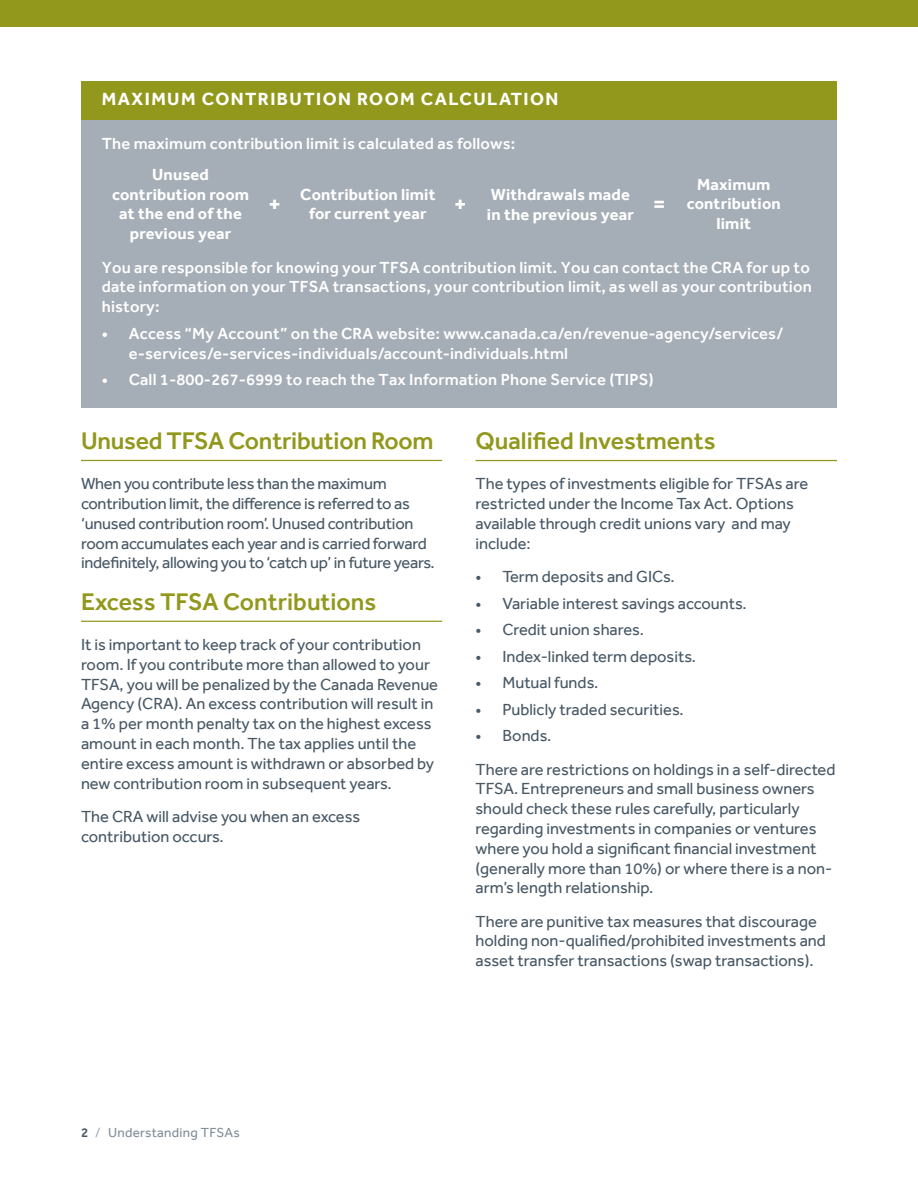
<style>
.page{position:relative;width:918px;height:1188px;background:#fff}
.page>*{position:absolute;margin:0;border:0;box-sizing:border-box;transform-origin:0 0}
.t1{font:500 24.75px "Effra";color:#92981b}
.t2{font:700 24px "Effra";color:#fff}
.t3{font:700 18.15px "Effra";letter-spacing:.08em;color:#fff}
.t4{font:16.5px/19.8px "Effra";color:#485865}
.t5{font:500 16.5px/19.8px "Effra";letter-spacing:.01em;color:#fff;text-align:justify}
.t6{font:700 16.5px/19.8px "Effra";letter-spacing:.01em;color:#fff;text-align:center}
.t7{font:13.5px "Effra";letter-spacing:.02em;color:#828e98}
.s1{font-weight:500;color:#485865}
.s2{color:#a5adb6}
</style>
<div class="page">
<div style="left:0;top:0;width:918px;height:27px;background:#92981b"></div>
<hr style="left:81px;top:460px;width:361px;height:1px;background:#92981b">
<hr style="left:81px;top:621px;width:361px;height:1px;background:#92981b">
<div style="left:81px;top:81px;width:756px;height:39px;background:#92981b"></div>
<div style="left:81px;top:120px;width:756px;height:287px;background:#a5adb6"></div>
<hr style="left:476px;top:460px;width:361px;height:1px;background:#92981b">
<p class="t3" style="left:102px;top:88px;width:458px">MAXIMUM CONTRIBUTION ROOM CALCULATION</p>
<p class="t5" style="left:102px;top:133px;width:415px">The maximum contribution limit is calculated as follows:</p>
<p class="t6" style="left:112px;top:164px;width:139px">Unused contribution room at the end of the previous year</p>
<p class="t6" style="left:300px;top:184px;width:137px">Contribution limit for current year</p>
<p class="t6" style="left:487px;top:185px;width:148px;text-align:left">Withdrawals made in the previous year</p>
<p class="t6" style="left:687px;top:174px;width:96px">Maximum contribution limit</p>
<h2 class="t2" style="left:268px;top:190px;width:15px">+</h2>
<h2 class="t2" style="left:454px;top:190px;width:15px">+</h2>
<h2 class="t2" style="left:653px;top:190px;width:15px">=</h2>
<p class="t5" style="left:102px;top:257px;width:712px">You are responsible for knowing your TFSA contribution limit. You can contact the CRA for up to date information on your TFSA transactions, your contribution limit, as well as your contribution history:</p>
<p class="t5" style="left:129px;top:323px;width:656px;text-indent:-27px">• Access “My Account” on the CRA website: www.canada.ca/en/revenue-agency/services/ e-services/e-services-individuals/account-individuals.html</p>
<p class="t5" style="left:102px;top:370px;width:553px">• Call 1-800-267-6999 to reach the Tax Information Phone Service (TIPS)</p>
<h1 class="t1" style="left:81px;top:426px;width:354px">Unused TFSA Contribution Room</h1>
<p class="t4" style="left:81px;top:474px;width:355px">When you contribute less than the maximum contribution limit, the difference is referred to as ‘unused contribution room’. Unused contribution room accumulates each year and is carried forward indefinitely, allowing you to ‘catch up’ in future years.</p>
<h1 class="t1" style="left:81px;top:587px;width:297px">Excess TFSA Contributions</h1>
<p class="t4" style="left:81px;top:634px;width:359px">It is important to keep track of your contribution room. If you contribute more than allowed to your TFSA, you will be penalized by the Canada Revenue Agency (CRA). An excess contribution will result in a 1% per month penalty tax on the highest excess amount in each month. The tax applies until the entire excess amount is withdrawn or absorbed by new contribution room in subsequent years.</p>
<p class="t4" style="left:81px;top:806px;width:281px">The CRA will advise you when an excess contribution occurs.</p>
<h1 class="t1" style="left:476px;top:426px;width:242px">Qualified Investments</h1>
<p class="t4" style="left:476px;top:474px;width:334px">The types of investments eligible for TFSAs are restricted under the Income Tax Act. Options available through credit unions vary and may include:</p>
<p class="t4" style="left:476px;top:566px;width:201px">• Term deposits and GICs.</p>
<p class="t4" style="left:476px;top:593px;width:273px">• Variable interest savings accounts.</p>
<p class="t4" style="left:476px;top:619px;width:170px">• Credit union shares.</p>
<p class="t4" style="left:476px;top:646px;width:222px">• Index-linked term deposits.</p>
<p class="t4" style="left:476px;top:673px;width:124px">• Mutual funds.</p>
<p class="t4" style="left:476px;top:699px;width:210px">• Publicly traded securities.</p>
<p class="t4" style="left:476px;top:719px;width:361px;line-height:33.3px">• Bonds.<br>There are restrictions on holdings in a self-directed</p>
<p class="t4" style="left:476px;top:779px;width:359px">TFSA. Entrepreneurs and small business owners should check these rules carefully, particularly regarding investments in companies or ventures where you hold a significant financial investment (generally more than 10%) or where there is a non&shy;arm’s length relationship.</p>
<p class="t4" style="left:476px;top:911px;width:352px">There are punitive tax measures that discourage holding non-qualified/prohibited investments and asset transfer transactions (swap transactions).</p>
<p class="t7" style="left:81px;top:1124px;width:160px"><span class="s1">2</span> <span class="s2">/</span> Understanding TFSAs</p>
</div>
